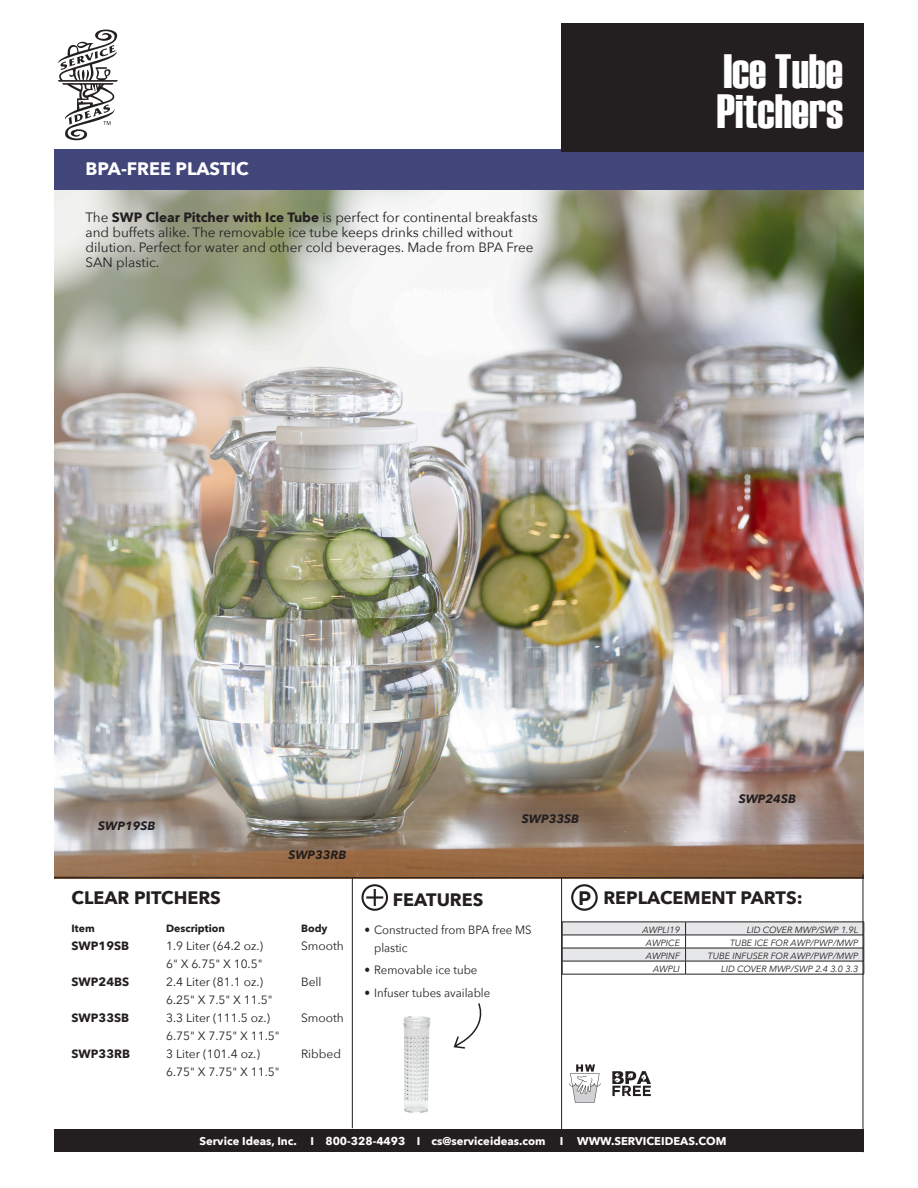
<style>
.page{position:relative;width:918px;height:1188px;background:#fff}
.page>*{position:absolute;margin:0;border:0;box-sizing:border-box;transform-origin:0 0}
.REVERSE_HEADER_BOX_L{font:48px "Haettenschweiler";color:#fff}
.t1{font:700 19.5px "Gotham";color:#231f20}
.t2{font:700 18px "Avenir Next";color:#231f20}
.t3{font:700 18px "Avenir Next";color:#fff}
.RIGHT_AVENIR_8_5_11P{font:13.5px/15px "Avenir Next";color:#231f20}
.t4{font:12px "Avenir Next";color:#231f20}
.t5{font:12px/18px "Avenir Next";color:#231f20;scale:.95 1}
.t6{font:700 12px "Avenir Next";color:#231f20}
.PRODUCT_CODE_SS{font:italic 700 12px "Avenir Next";color:#231f20}
.t7{font:700 11.25px "Avenir Next";color:#fff}
.t8{font:700 10.5px "Avenir Next";color:#231f20}
.index_plain{font:italic 9px "Avenir Next";color:#231f20}
.s1{font-weight:700}
</style>
<div class="page">
<img style="left:54px;top:23px;width:810px;height:858px">
<div style="left:54px;top:149px;width:809px;height:41px;background:#42467b"></div>
<svg style="left:562px;top:922px;width:303px;height:52px"></svg>
<hr style="left:562px;top:974px;width:124px;height:1px;background:#231f20">
<hr style="left:686px;top:974px;width:178px;height:1px;background:#231f20">
<div style="left:54px;top:1129px;width:809px;height:23px;background:#231f20"></div>
<svg style="left:58px;top:30px;width:60px;height:110px"></svg>
<div style="left:561px;top:24px;width:302px;height:128px;background:#231f20"></div>
<svg style="left:361px;top:884px;width:27px;height:27px"></svg>
<div style="left:571px;top:884px;width:27px;height:27px;border:2px solid #231f20;border-radius:50%"></div>
<hr style="left:863px;top:874px;width:1px;height:278px;background:#231f20">
<hr style="left:561px;top:878px;width:1px;height:256px;background:#231f20">
<hr style="left:352px;top:878px;width:1px;height:250px;background:#231f20">
<svg style="left:569px;top:1064px;width:32px;height:39px"></svg>
<svg style="left:612px;top:1071px;width:39px;height:25px"></svg>
<hr style="left:54px;top:877px;width:810px;height:1px;background:#231f20">
<img style="left:403px;top:1016px;width:28px;height:97px">
<svg style="left:453px;top:1003px;width:29px;height:46px"></svg>
<p class="t3" style="left:86px;top:154px;width:165px">BPA-FREE PLASTIC</p>
<p class="RIGHT_AVENIR_8_5_11P" style="left:86px;top:209px;width:454px">The <span class="s1">SWP Clear Pitcher with Ice Tube</span> is perfect for continental breakfasts and buffets alike. The removable ice tube keeps drinks chilled without dilution. Perfect for water and other cold beverages. Made from BPA Free SAN plastic.</p>
<p class="REVERSE_HEADER_BOX_L" style="left:723px;top:43px;width:121px">Ice Tube</p>
<p class="REVERSE_HEADER_BOX_L" style="left:717px;top:84px;width:128px">Pitchers</p>
<p class="PRODUCT_CODE_SS" style="left:98px;top:815px;width:59px">SWP19SB</p>
<p class="t2" style="left:72px;top:883px;width:151px">CLEAR PITCHERS</p>
<p class="PRODUCT_CODE_SS" style="left:288px;top:845px;width:60px">SWP33RB</p>
<p class="t8" style="left:72px;top:919px;width:25px">Item</p>
<p class="t8" style="left:166px;top:919px;width:60px">Description</p>
<p class="t8" style="left:301px;top:919px;width:28px">Body</p>
<p class="t6" style="left:72px;top:935px;width:59px">SWP19SB</p>
<p class="t4" style="left:166px;top:936px;width:99px">1.9 Liter (64.2 oz.)</p>
<p class="t4" style="left:301px;top:936px;width:44px">Smooth</p>
<p class="t4" style="left:166px;top:954px;width:98px">6" X 6.75" X 10.5"</p>
<p class="t6" style="left:72px;top:971px;width:59px">SWP24BS</p>
<p class="t4" style="left:166px;top:972px;width:99px">2.4 Liter (81.1 oz.)</p>
<p class="t4" style="left:301px;top:972px;width:22px">Bell</p>
<p class="t4" style="left:166px;top:990px;width:108px">6.25" X 7.5" X 11.5"</p>
<p class="t6" style="left:72px;top:1007px;width:59px">SWP33SB</p>
<p class="t4" style="left:166px;top:1008px;width:106px">3.3 Liter (111.5 oz.)</p>
<p class="t4" style="left:301px;top:1008px;width:44px">Smooth</p>
<p class="t4" style="left:166px;top:1026px;width:115px">6.75" X 7.75" X 11.5"</p>
<p class="t6" style="left:72px;top:1043px;width:60px">SWP33RB</p>
<p class="t4" style="left:166px;top:1044px;width:95px">3 Liter (101.4 oz.)</p>
<p class="t4" style="left:301px;top:1044px;width:41px">Ribbed</p>
<p class="t4" style="left:166px;top:1062px;width:115px">6.75" X 7.75" X 11.5"</p>
<p class="PRODUCT_CODE_SS" style="left:522px;top:808px;width:59px">SWP33SB</p>
<p class="PRODUCT_CODE_SS" style="left:739px;top:788px;width:59px">SWP24SB</p>
<p class="t2" style="left:393px;top:884px;width:92px">FEATURES</p>
<p class="t1" style="left:578px;top:887px;width:15px">P</p>
<p class="t5" style="left:374px;top:920px;width:167px;text-indent:-10px">• Constructed from BPA free MS plastic</p>
<p class="t5" style="left:364px;top:961px;width:121px">• Removable ice tube</p>
<p class="t5" style="left:364px;top:984px;width:134px">• Infuser tubes available</p>
<p class="t2" style="left:603px;top:882px;width:201px">REPLACEMENT PARTS:</p>
<p class="index_plain" style="left:643px;top:922px;width:39px">AWPLI19</p>
<p class="index_plain" style="left:747px;top:922px;width:113px">LID COVER MWP/SWP 1.9L</p>
<p class="index_plain" style="left:646px;top:935px;width:36px">AWPICE</p>
<p class="index_plain" style="left:730px;top:935px;width:130px">TUBE ICE FOR AWP/PWP/MWP</p>
<p class="index_plain" style="left:646px;top:948px;width:36px">AWPINF</p>
<p class="index_plain" style="left:708px;top:948px;width:152px">TUBE INFUSER FOR AWP/PWP/MWP</p>
<p class="index_plain" style="left:653px;top:961px;width:28px">AWPLI</p>
<p class="index_plain" style="left:721px;top:961px;width:139px">LID COVER MWP/SWP 2.4 3.0 3.3</p>
<p class="t7" style="left:199px;top:1131px;width:348px">Service Ideas, Inc. I 800-328-4493 I cs@serviceideas.com</p>
<p class="t7" style="left:560px;top:1131px;width:168px">I WWW.SERVICEIDEAS.COM</p>
</div>
